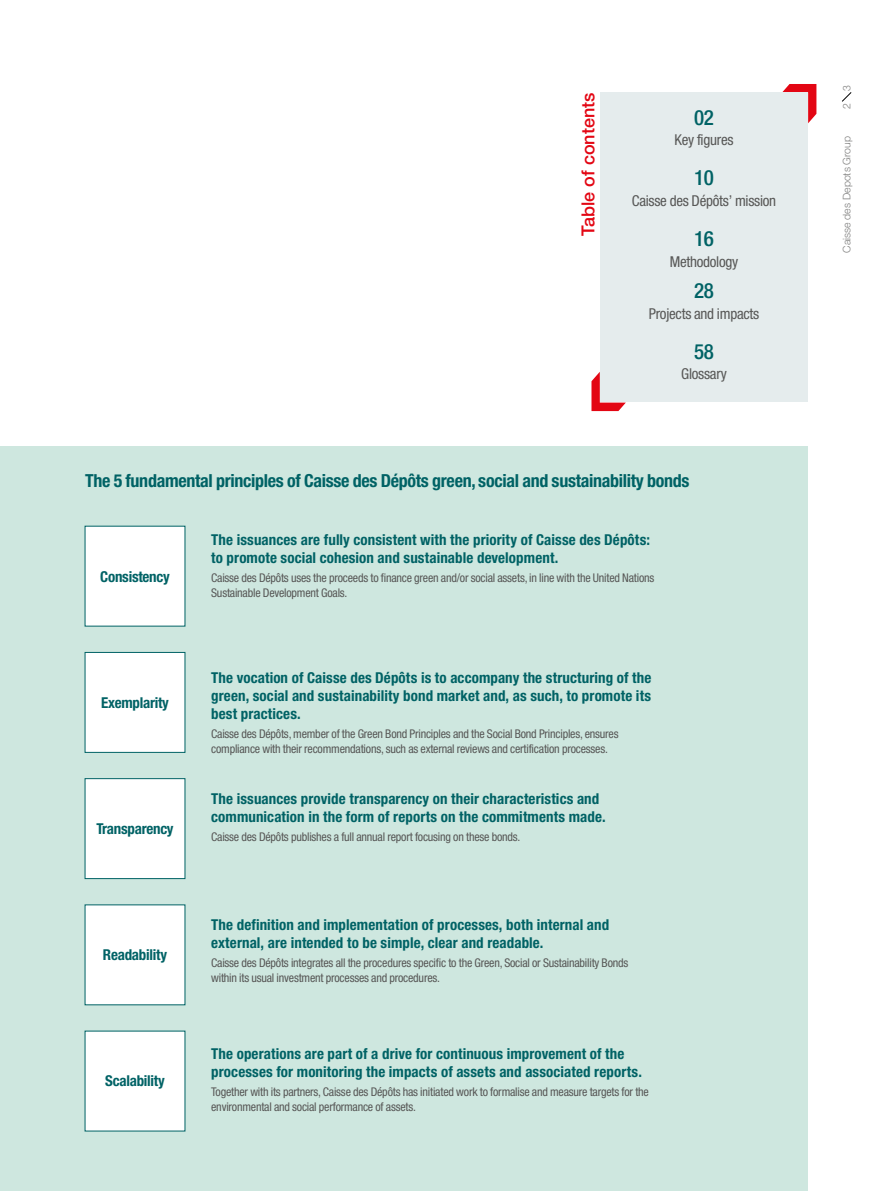
<style>
.page{position:relative;width:893px;height:1191px;background:#fff}
.page>*{position:absolute;margin:0;border:0;box-sizing:border-box;transform-origin:0 0}
.t1{font:500 condensed 21px "Helvetica Neue LT Pro";letter-spacing:-.005em;color:#006265}
.t2{font:700 condensed 18px "Helvetica Neue LT Pro";letter-spacing:-.015em;color:#006265}
.t3{font:500 18px "Helvetica Neue LT Pro";color:#e30613}
.t4{font:700 condensed 15px/18px "Helvetica Neue LT Pro";letter-spacing:.005em;color:#006265}
.t5{font:condensed 15px "Helvetica Neue LT Pro";letter-spacing:-.015em;color:#575756}
.t6{font:700 condensed 15px "Helvetica Neue LT Pro";letter-spacing:-.015em;color:#006265}
.t7{font:condensed 12px/15px "Helvetica Neue LT Pro";letter-spacing:-.015em;color:#575756}
.t8{font:300 10.5px "Helvetica Neue LT Pro";color:#7e7e7d}
</style>
<div class="page">
<div style="left:0;top:446px;width:808px;height:745px;background:#cee7df"></div>
<svg style="left:782px;top:84px;width:34px;height:39px"></svg>
<svg style="left:591px;top:372px;width:35px;height:39px"></svg>
<div style="left:600px;top:92px;width:208px;height:310px;background:#e5eced"></div>
<svg style="left:842px;top:92px;width:10px;height:10px"></svg>
<div style="left:85px;top:652px;width:100px;height:100px;background:#fff"></div>
<div style="left:85px;top:778px;width:100px;height:101px;background:#fff;border:1px solid #006265"></div>
<div style="left:85px;top:904px;width:100px;height:101px;background:#fff"></div>
<div style="left:85px;top:1030px;width:100px;height:101px;background:#fff"></div>
<div style="left:85px;top:526px;width:100px;height:100px;background:#fff"></div>
<h2 class="t3" style="left:577px;top:236px;width:145px;rotate:-90deg">Table of contents</h2>
<h1 class="t1" style="left:694px;top:105px;width:22px">02</h1>
<p class="t5" style="left:674px;top:131px;width:60px">Key figures</p>
<h1 class="t1" style="left:694px;top:165px;width:22px">10</h1>
<p class="t5" style="left:632px;top:192px;width:146px">Caisse des Dépôts’ mission</p>
<h1 class="t1" style="left:694px;top:226px;width:22px">16</h1>
<p class="t5" style="left:670px;top:253px;width:70px">Methodology</p>
<h1 class="t1" style="left:694px;top:278px;width:22px">28</h1>
<p class="t5" style="left:649px;top:304px;width:112px">Projects and impacts</p>
<h1 class="t1" style="left:694px;top:339px;width:22px">58</h1>
<p class="t5" style="left:681px;top:365px;width:47px">Glossary</p>
<h2 class="t2" style="left:85px;top:470px;width:606px">The 5 fundamental principles of Caisse des Dépôts green, social and sustainability bonds</h2>
<p class="t6" style="left:100px;top:567px;width:71px">Consistency</p>
<p class="t6" style="left:101px;top:693px;width:69px">Exemplarity</p>
<p class="t6" style="left:96px;top:819px;width:79px">Transparency</p>
<p class="t6" style="left:103px;top:946px;width:66px">Readability</p>
<p class="t6" style="left:105px;top:1072px;width:61px">Scalability</p>
<p class="t4" style="left:211px;top:530px;width:440px">The issuances are fully consistent with the priority of Caisse des Dépôts: to promote social cohesion and sustainable development.</p>
<p class="t7" style="left:211px;top:570px;width:445px">Caisse des Dépôts uses the proceeds to finance green and/or social assets, in line with the United Nations<br>Sustainable Development Goals.</p>
<p class="t4" style="left:211px;top:668px;width:442px;text-align:justify">The vocation of Caisse des Dépôts is to accompany the structuring of the green, social and sustainability bond market and, as such, to promote its best practices.</p>
<p class="t7" style="left:211px;top:726px;width:409px">Caisse des Dépôts, member of the Green Bond Principles and the Social Bond Principles, ensures compliance with their recommendations, such as external reviews and certification processes.</p>
<p class="t4" style="left:211px;top:790px;width:396px">The issuances provide transparency on their characteristics and communication in the form of reports on the commitments made.</p>
<p class="t7" style="left:211px;top:829px;width:311px">Caisse des Dépôts publishes a full annual report focusing on these bonds.</p>
<p class="t4" style="left:211px;top:915px;width:400px">The definition and implementation of processes, both internal and external, are intended to be simple, clear and readable.</p>
<p class="t7" style="left:211px;top:955px;width:419px">Caisse des Dépôts integrates all the procedures specific to the Green, Social or Sustainability Bonds within its usual investment processes and procedures.</p>
<p class="t4" style="left:211px;top:1044px;width:432px">The operations are part of a drive for continuous improvement of the processes for monitoring the impacts of assets and associated reports.</p>
<p class="t7" style="left:211px;top:1084px;width:439px">Together with its partners, Caisse des Dépôts has initiated work to formalise and measure targets for the environmental and social performance of assets.</p>
<p class="t8" style="left:840px;top:109px;width:25px;rotate:-90deg">2 3</p>
<p class="t8" style="left:840px;top:253px;width:118px;rotate:-90deg">Caisse des Depots Group</p>
</div>
